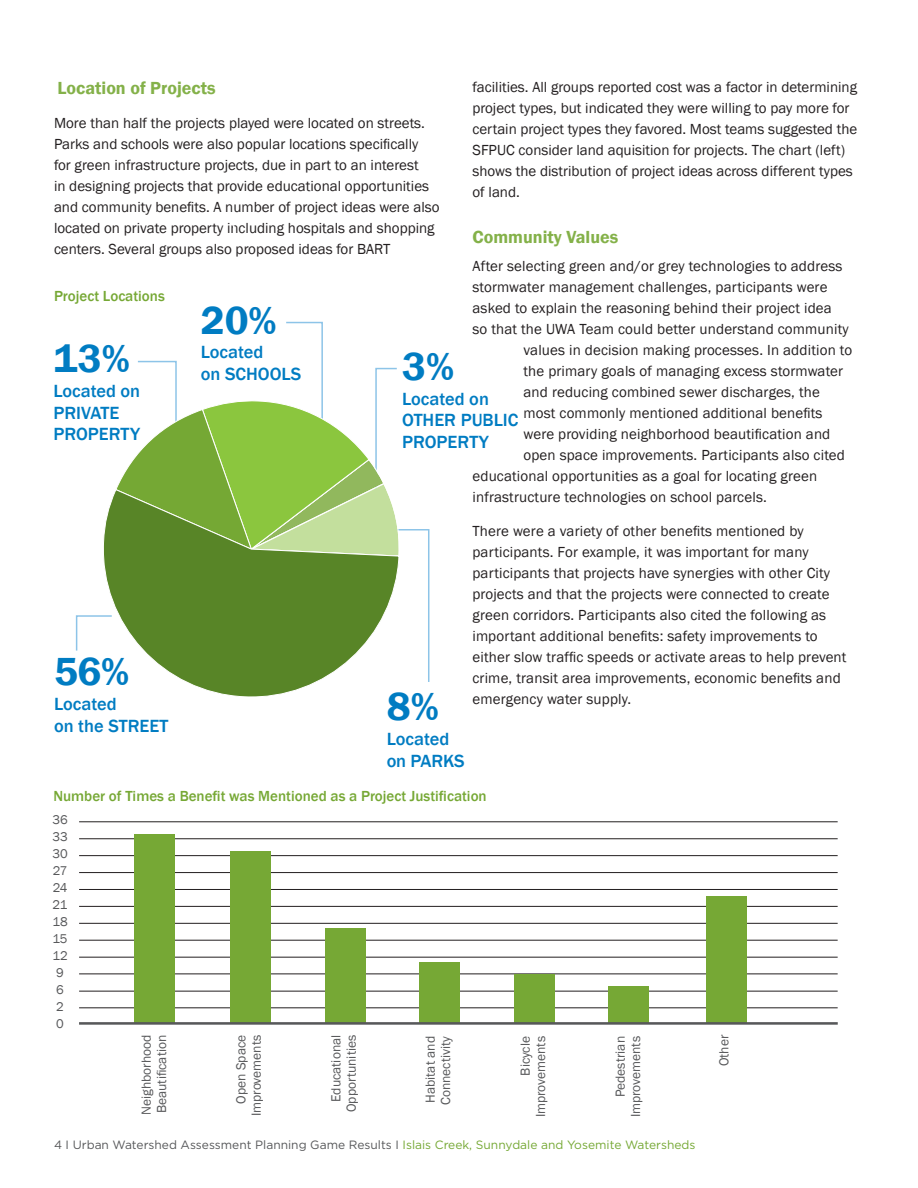
<style>
.page{position:relative;width:918px;height:1188px;background:#fff}
.page>*{position:absolute;margin:0;border:0;box-sizing:border-box;transform-origin:0 0}
.Body_Copy{font:600 40.35px "Franklin Gothic";color:#007cc2}
.t1{font:500 18.15px/21.8px "Franklin Gothic";color:#007cc2}
.Body_Copy-2{font:600 18px "Franklin Gothic";color:#84b149}
.Body_Copy-3{font:15px/21px "Franklin Gothic";letter-spacing:.01em;color:#231f20}
.Body_Copy-4{font:500 15px "Franklin Gothic";color:#76a835}
.t2{font:13.5px/15.3px "Franklin Gothic";color:#57585a;text-align:right}
.t3{font:13.05px "Franklin Gothic";letter-spacing:-.005em;color:#57585a}
.t4{font:12px "Gotham";color:#57585a}
.s1{color:#75a834}
</style>
<div class="page">
<hr style="left:79px;top:822px;width:759px;height:1px;background:#231f20">
<hr style="left:79px;top:839px;width:759px;height:1px;background:#231f20">
<hr style="left:79px;top:855px;width:759px;height:1px;background:#231f20">
<hr style="left:79px;top:872px;width:759px;height:1px;background:#231f20">
<hr style="left:79px;top:889px;width:759px;height:1px;background:#231f20">
<hr style="left:79px;top:906px;width:759px;height:1px;background:#231f20">
<hr style="left:79px;top:923px;width:759px;height:1px;background:#231f20">
<hr style="left:79px;top:940px;width:759px;height:1px;background:#231f20">
<hr style="left:79px;top:957px;width:759px;height:1px;background:#231f20">
<hr style="left:79px;top:974px;width:759px;height:1px;background:#231f20">
<hr style="left:79px;top:991px;width:759px;height:1px;background:#231f20">
<hr style="left:79px;top:1008px;width:759px;height:1px;background:#231f20">
<div style="left:230px;top:851px;width:40px;height:172px;background:#76a835"></div>
<div style="left:134px;top:834px;width:40px;height:189px;background:#76a835"></div>
<div style="left:706px;top:896px;width:40px;height:127px;background:#76a835"></div>
<div style="left:325px;top:928px;width:40px;height:95px;background:#76a835"></div>
<div style="left:514px;top:974px;width:41px;height:49px;background:#76a835"></div>
<div style="left:608px;top:986px;width:40px;height:37px;background:#76a835"></div>
<div style="left:419px;top:962px;width:40px;height:61px;background:#76a835"></div>
<hr style="left:79px;top:1022px;width:759px;height:3px;background:#57585a">
<svg style="left:75px;top:321px;width:355px;height:361px"></svg>
<svg style="left:99px;top:489px;width:301px;height:208px;fill:#588527"></svg>
<p class="Body_Copy-2" style="left:58px;top:77px;width:159px">Location of Projects</p>
<p class="Body_Copy-3" style="left:54px;top:113px;width:387px">More than half the projects played were located on streets.<br>Parks and schools were also popular locations specifically<br>for green infrastructure projects, due in part to an interest<br>in designing projects that provide educational opportunities and community benefits. A number of project ideas were also located on private property including hospitals and shopping centers. Several groups also proposed ideas for BART</p>
<p class="Body_Copy-3" style="left:472px;top:76px;width:386px">facilities. All groups reported cost was a factor in determining project types, but indicated they were willing to pay more for certain project types they favored. Most teams suggested the SFPUC consider land aquisition for projects. The chart (left) shows the distribution of project ideas across different types of land.</p>
<h3 class="Body_Copy-2" style="left:472px;top:226px;width:147px">Community Values</h3>
<p class="Body_Copy-3" style="left:472px;top:256px;width:372px">After selecting green and/or grey technologies to address</p>
<p class="Body_Copy-3" style="left:472px;top:277px;width:357px">stormwater management challenges, participants were</p>
<p class="Body_Copy-3" style="left:472px;top:298px;width:361px">asked to explain the reasoning behind their project idea</p>
<p class="Body_Copy-3" style="left:472px;top:319px;width:378px">so that the UWA Team could better understand community</p>
<p class="Body_Copy-3" style="left:524px;top:340px;width:330px">values in decision making processes. In addition to</p>
<p class="Body_Copy-3" style="left:524px;top:361px;width:321px">the primary goals of managing excess stormwater</p>
<p class="Body_Copy-3" style="left:524px;top:382px;width:298px">and reducing combined sewer discharges, the</p>
<p class="Body_Copy-3" style="left:524px;top:403px;width:301px">most commonly mentioned additional benefits</p>
<p class="Body_Copy-3" style="left:524px;top:424px;width:308px">were providing neighborhood beautification and</p>
<p class="Body_Copy-3" style="left:524px;top:445px;width:323px">open space improvements. Participants also cited</p>
<p class="Body_Copy-3" style="left:472px;top:466px;width:346px">educational opportunities as a goal for locating green</p>
<p class="Body_Copy-3" style="left:472px;top:487px;width:296px">infrastructure technologies on school parcels.</p>
<p class="Body_Copy-3" style="left:472px;top:521px;width:376px">There were a variety of other benefits mentioned by participants. For example, it was important for many participants that projects have synergies with other City projects and that the projects were connected to create green corridors. Participants also cited the following as important additional benefits: safety improvements to either slow traffic speeds or activate areas to help prevent crime, transit area improvements, economic benefits and emergency water supply.</p>
<p class="Body_Copy-4" style="left:54px;top:286px;width:112px">Project Locations</p>
<p class="Body_Copy" style="left:201px;top:295px;width:78px">20%</p>
<p class="t1" style="left:201px;top:341px;width:102px">Located<br>on SCHOOLS</p>
<p class="Body_Copy" style="left:402px;top:342px;width:54px">3%</p>
<p class="t1" style="left:402px;top:388px;width:118px">Located on<br>OTHER PUBLIC<br>PROPERTY</p>
<p class="Body_Copy" style="left:53px;top:334px;width:78px">13%</p>
<p class="t1" style="left:53px;top:380px;width:88px">Located on<br>PRIVATE<br>PROPERTY</p>
<p class="Body_Copy" style="left:54px;top:647px;width:77px">56%</p>
<p class="t1" style="left:54px;top:693px;width:116px">Located<br>on the STREET</p>
<p class="Body_Copy" style="left:387px;top:682px;width:54px">8%</p>
<p class="t1" style="left:387px;top:728px;width:79px">Located on PARKS</p>
<p class="Body_Copy-4" style="left:53px;top:787px;width:435px">Number of Times a Benefit was Mentioned as a Project Justification</p>
<p class="t3" style="left:52px;top:812px;width:17px">36</p>
<p class="t3" style="left:52px;top:829px;width:17px">33</p>
<p class="t3" style="left:52px;top:846px;width:17px">30</p>
<p class="t3" style="left:53px;top:863px;width:16px">27</p>
<p class="t3" style="left:53px;top:880px;width:16px">24</p>
<p class="t3" style="left:53px;top:897px;width:16px">21</p>
<p class="t3" style="left:52px;top:914px;width:17px">18</p>
<p class="t3" style="left:53px;top:931px;width:17px">15</p>
<p class="t3" style="left:52px;top:948px;width:17px">12</p>
<p class="t3" style="left:56px;top:965px;width:9px">9</p>
<p class="t3" style="left:56px;top:982px;width:9px">6</p>
<p class="t3" style="left:56px;top:999px;width:9px">2</p>
<p class="t3" style="left:56px;top:1015px;width:9px">0</p>
<p class="t2" style="left:139px;top:1115px;width:82px;text-align:left;rotate:-90deg">Neighborhood<br>Beautification</p>
<p class="t2" style="left:249px;top:1116px;width:83px;rotate:-90deg">Improvements</p>
<p class="t2" style="left:717px;top:1066px;width:33px;rotate:-90deg">Other</p>
<p class="t2" style="left:329px;top:1112px;width:79px;rotate:-90deg">Educational<br>Opportunities</p>
<p class="t2" style="left:518px;top:1117px;width:83px;rotate:-90deg">Bicycle<br>Improvements</p>
<p class="t2" style="left:613px;top:1117px;width:83px;rotate:-90deg">Pedestrian<br>Improvements</p>
<p class="t2" style="left:234px;top:1104px;width:70px;rotate:-90deg">Open Space</p>
<p class="t2" style="left:423px;top:1105px;width:70px;text-align:left;rotate:-90deg">Habitat and<br>Connectivity</p>
<p class="t4" style="left:54px;top:1137px;width:643px">4 I Urban Watershed Assessment Planning Game Results I <span class="s1">Islais Creek, Sunnydale and Yosemite Watersheds</span></p>
</div>
